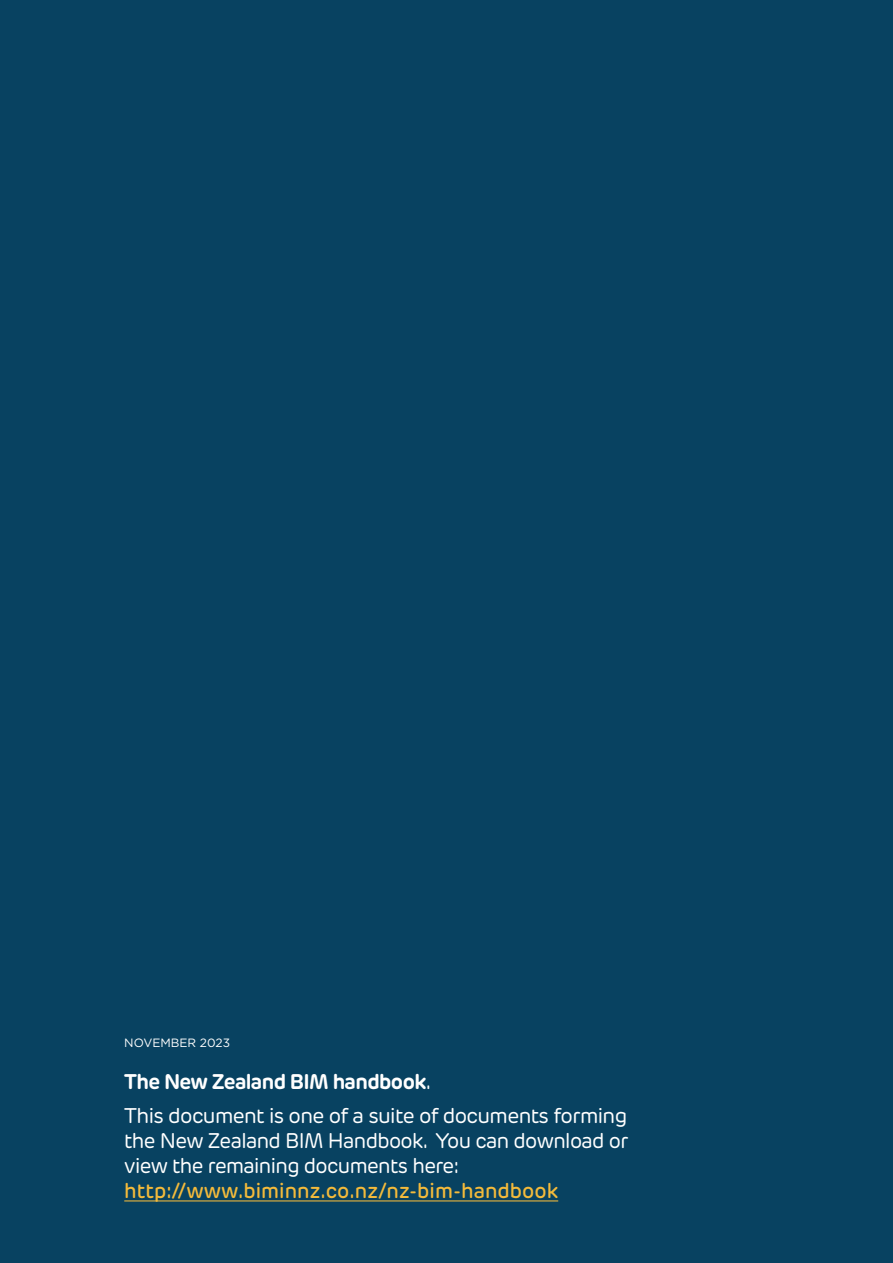
<style>
.page{position:relative;width:893px;height:1263px;background:#084261}
.page>*{position:absolute;margin:0;border:0;box-sizing:border-box;transform-origin:0 0}
.t1{font:21px/33.8px "New Rubrik";letter-spacing:-.03em;color:#fff}
.t2{font:500 21px "New Rubrik";color:#f3ba3b}
.t3{font:12px "Gotham";color:#fff}
.s1{font-weight:700}
</style>
<div class="page">
<hr style="left:124px;top:1200px;width:434px;height:1px;background:#f3ba3b">
<p class="t3" style="left:124px;top:1035px;width:107px">NOVEMBER 2023</p>
<p class="t1" style="left:124px;top:1065px;width:505px"><span class="s1">The New Zealand BIM handbook</span>.<br>This document is one of a suite of documents forming</p>
<p class="t1" style="left:124px;top:1128px;width:506px;line-height:25.2px">the New Zealand BIM Handbook. You can download or view the remaining documents here:</p>
<p class="t2" style="left:124px;top:1178px;width:436px">http://www.biminnz.co.nz/nz-bim-handbook</p>
</div>
